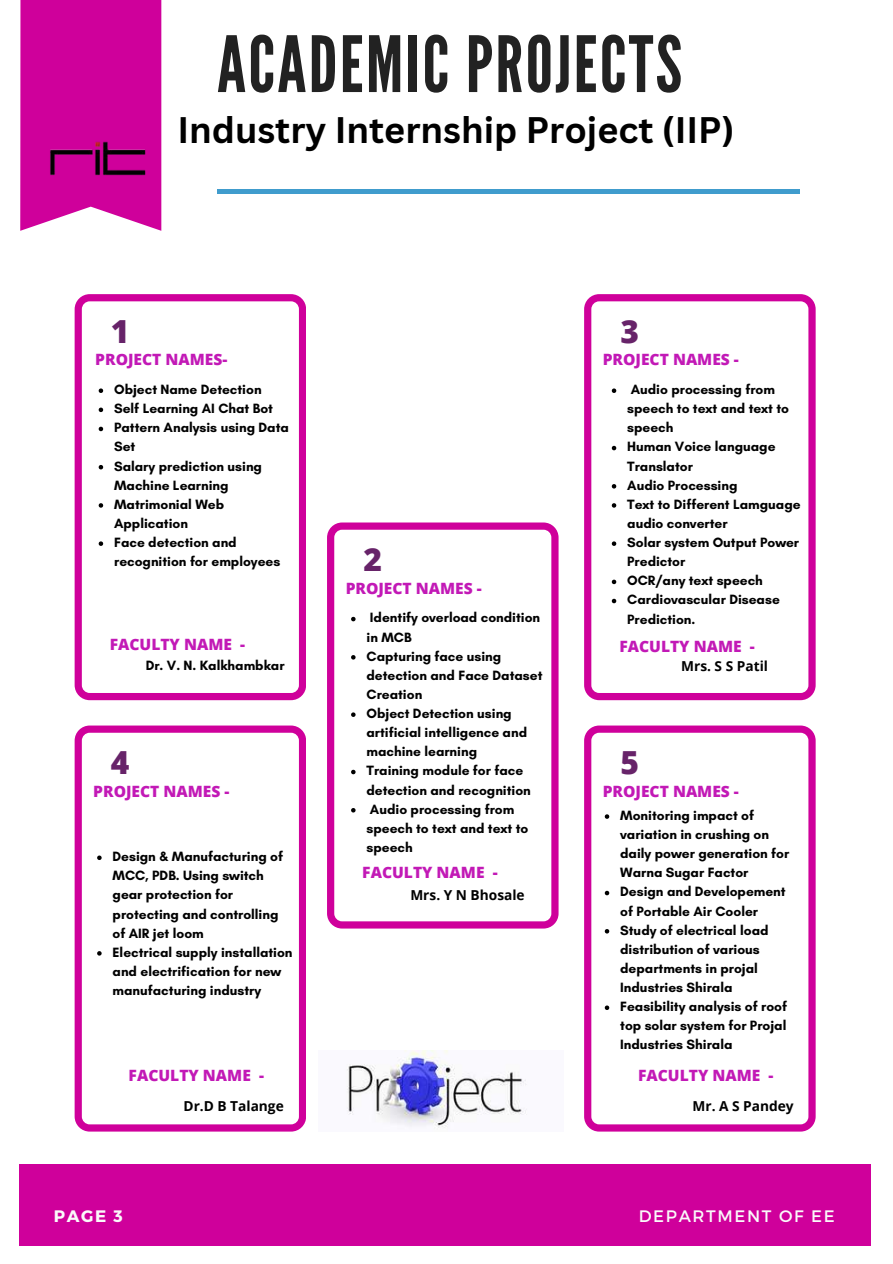
<style>
.page{position:relative;width:893px;height:1264px;background:#fff}
.page>*{position:absolute;margin:0;border:0;box-sizing:border-box;transform-origin:0 0}
.t1{font:77.25px "League Gothic";letter-spacing:.03em;color:#222}
.t2{font:700 36px "Canva Sans";color:#000}
.t3{font:800 31.8px "Open Sans";color:#672369}
.t4{font:16.65px "Montserrat";letter-spacing:.1em;color:#fafafa}
.t5{font:700 16.65px "Montserrat";color:#fafafa}
.t6{font:800 15.6px "Open Sans";color:#c219b6}
.t7{font:700 13.65px/19px "Glacial Indifference";color:#000}
.t8{font:700 13.65px "Open Sans";color:#000}
</style>
<div class="page">
<svg style="left:75px;top:294px;width:231px;height:406px"></svg>
<div style="left:19px;top:1164px;width:851px;height:81px;background:#cf009b"></div>
<svg style="left:20px;top:0;width:141px;height:231px;background:#d212a2"></svg>
<hr style="left:217px;top:190px;width:582px;height:3px;background:#409ccd">
<img style="left:43px;top:135px;width:110px;height:55px">
<svg style="left:75px;top:725px;width:231px;height:406px"></svg>
<svg style="left:327px;top:522px;width:231px;height:406px"></svg>
<svg style="left:584px;top:294px;width:231px;height:406px"></svg>
<svg style="left:584px;top:725px;width:231px;height:406px"></svg>
<img style="left:347px;top:1050px;width:180px;height:78px">
<svg style="left:99px;top:388px;width:4px;height:5px"></svg>
<svg style="left:99px;top:407px;width:4px;height:5px"></svg>
<svg style="left:99px;top:427px;width:4px;height:4px"></svg>
<svg style="left:99px;top:465px;width:4px;height:4px"></svg>
<svg style="left:99px;top:503px;width:4px;height:4px"></svg>
<svg style="left:99px;top:541px;width:4px;height:5px"></svg>
<svg style="left:97px;top:855px;width:5px;height:5px"></svg>
<svg style="left:97px;top:951px;width:5px;height:4px"></svg>
<svg style="left:351px;top:617px;width:4px;height:4px"></svg>
<svg style="left:351px;top:655px;width:4px;height:4px"></svg>
<svg style="left:351px;top:712px;width:4px;height:5px"></svg>
<svg style="left:351px;top:769px;width:4px;height:5px"></svg>
<svg style="left:351px;top:808px;width:4px;height:4px"></svg>
<svg style="left:611px;top:388px;width:5px;height:5px"></svg>
<svg style="left:611px;top:446px;width:5px;height:4px"></svg>
<svg style="left:611px;top:484px;width:5px;height:4px"></svg>
<svg style="left:611px;top:503px;width:5px;height:4px"></svg>
<svg style="left:611px;top:541px;width:5px;height:5px"></svg>
<svg style="left:611px;top:579px;width:5px;height:5px"></svg>
<svg style="left:611px;top:598px;width:5px;height:5px"></svg>
<svg style="left:604px;top:814px;width:5px;height:4px"></svg>
<svg style="left:604px;top:890px;width:5px;height:5px"></svg>
<svg style="left:604px;top:929px;width:5px;height:4px"></svg>
<svg style="left:604px;top:1005px;width:5px;height:5px"></svg>
<h1 class="t1" style="left:217px;top:20px;width:466px">ACADEMIC PROJECTS</h1>
<h2 class="t2" style="left:177px;top:104px;width:558px">Industry Internship Project (IIP)</h2>
<h3 class="t3" style="left:111px;top:309px;width:20px">1</h3>
<h3 class="t3" style="left:620px;top:309px;width:20px">3</h3>
<p class="t6" style="left:95px;top:348px;width:134px">PROJECT NAMES-</p>
<p class="t6" style="left:602px;top:348px;width:138px">PROJECT NAMES -</p>
<p class="t7" style="left:114px;top:380px;width:176px">Object Name Detection<br>Self Learning AI Chat Bot<br>Pattern Analysis using Data<br>Set<br>Salary prediction using<br>Machine Learning<br>Matrimonial Web<br>Application<br>Face detection and recognition for employees</p>
<p class="t6" style="left:110px;top:633px;width:137px">FACULTY NAME -</p>
<p class="t7" style="left:146px;top:655px;width:140px">Dr. V. N. Kalkhambkar</p>
<h3 class="t3" style="left:111px;top:740px;width:20px">4</h3>
<p class="t6" style="left:93px;top:780px;width:138px">PROJECT NAMES -</p>
<p class="t7" style="left:113px;top:846px;width:181px">Design &amp; Manufacturing of<br>MCC, PDB. Using switch gear protection for protecting and controlling of AIR jet loom<br>Electrical supply installation and electrification for new manufacturing industry</p>
<h3 class="t3" style="left:363px;top:537px;width:20px">2</h3>
<p class="t6" style="left:345px;top:577px;width:138px">PROJECT NAMES -</p>
<p class="t7" style="left:366px;top:608px;width:177px">Identify overload condition in MCB<br>Capturing face using detection and Face Dataset<br>Creation<br>Object Detection using artificial intelligence and machine learning<br>Training module for face detection and recognition<br>Audio processing from speech to text and text to speech</p>
<p class="t8" style="left:410px;top:884px;width:116px">Mrs. Y N Bhosale</p>
<p class="t6" style="left:362px;top:861px;width:137px">FACULTY NAME -</p>
<p class="t7" style="left:627px;top:380px;width:175px">Audio processing from speech to text and text to speech<br>Human Voice language<br>Translator<br>Audio Processing<br>Text to Different Lamguage audio converter<br>Solar system Output Power<br>Predictor<br>OCR/any text speech<br>Cardiovascular Disease<br>Prediction.</p>
<p class="t8" style="left:681px;top:656px;width:88px">Mrs. S S Patil</p>
<p class="t6" style="left:619px;top:635px;width:137px">FACULTY NAME -</p>
<h3 class="t3" style="left:620px;top:740px;width:20px">5</h3>
<p class="t7" style="left:620px;top:805px;width:170px">Monitoring impact of variation in crushing on daily power generation for<br>Warna Sugar Factor<br>Design and Developement of Portable Air Cooler<br>Study of electrical load distribution of various departments in projal<br>Industries Shirala<br>Feasibility analysis of roof top solar system for Projal<br>Industries Shirala</p>
<p class="t6" style="left:602px;top:780px;width:138px">PROJECT NAMES -</p>
<p class="t6" style="left:129px;top:1064px;width:137px">FACULTY NAME -</p>
<p class="t6" style="left:638px;top:1064px;width:137px">FACULTY NAME -</p>
<p class="t8" style="left:183px;top:1096px;width:102px">Dr.D B Talange</p>
<p class="t8" style="left:692px;top:1096px;width:103px">Mr. A S Pandey</p>
<p class="t5" style="left:54px;top:1205px;width:70px">PAGE 3</p>
<p class="t4" style="left:638px;top:1204px;width:197px">DEPARTMENT OF EE</p>
</div>
